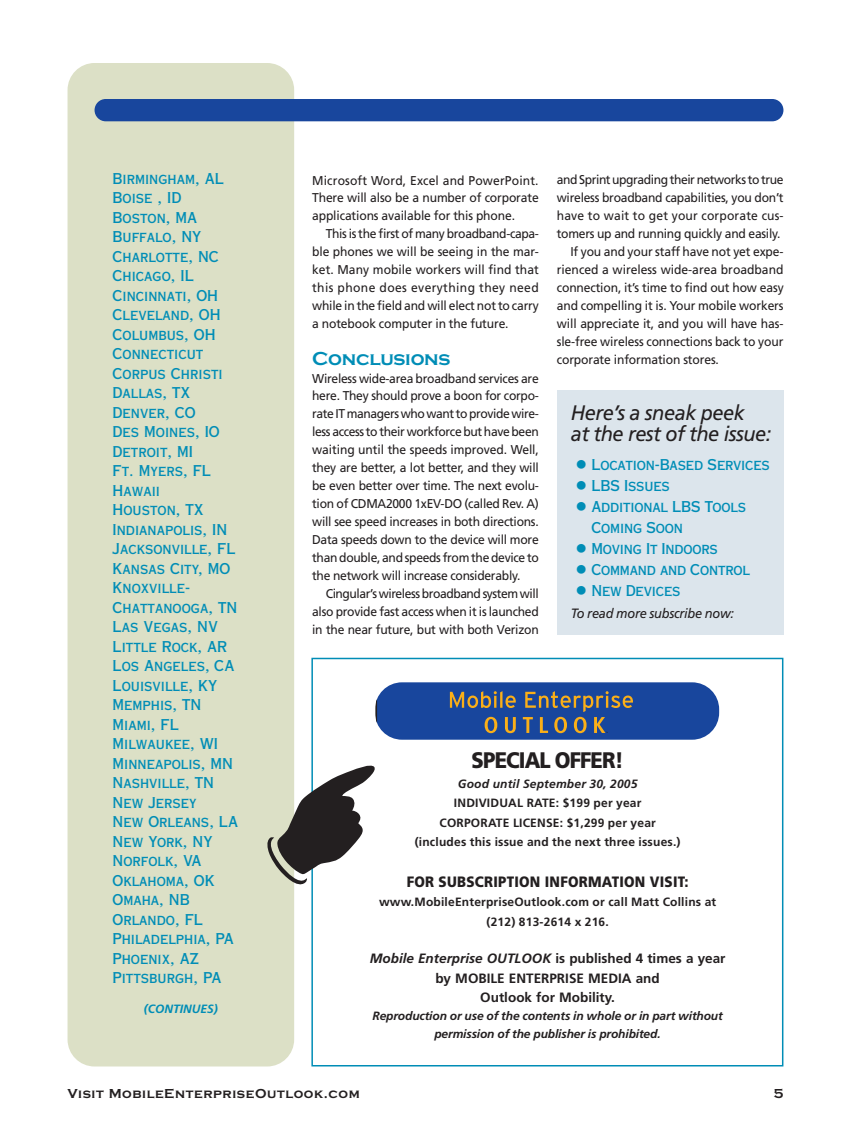
<style>
.page{position:relative;width:851px;height:1134px;background:#fff}
.page>*{position:absolute;margin:0;border:0;box-sizing:border-box;transform-origin:0 0}
.t1{font:900 22.5px "Frutiger";letter-spacing:-.045em;color:#231f20;scale:.9 1}
.t2{font:italic 21px/21px "Frutiger";letter-spacing:-.02em;color:#231f20;scale:.95 1}
.t3{font:700 19.5px "Copperplate Gothic";letter-spacing:-.015em;color:#008db6}
.t4{font:15px/19.5px "Copperplate Thirty AB";color:#008db6}
.t5{font:900 15px "Frutiger";letter-spacing:.02em;color:#231f20;scale:.9 1}
.t6{font:700 13.5px/19.5px "Frutiger";color:#231f20;text-align:center}
.t7{font:700 13.5px "Copperplate Gothic";letter-spacing:.045em;color:#231f20}
.t8{font:italic 13.5px "Frutiger";letter-spacing:-.02em;color:#231f20;scale:.95 1}
.t9{font:12.75px/18px "Frutiger";letter-spacing:-.01em;color:#231f20;text-align:justify;scale:.95 1}
.t10{font:12.75px "Frutiger";letter-spacing:-.035em;color:#231f20;scale:.95 1}
.t11{font:12.75px "Frutiger";letter-spacing:.01em;color:#231f20;scale:.95 1}
.t12{font:700 12px/19.5px "Frutiger";letter-spacing:.015em;color:#231f20;text-align:center}
.t13{font:italic 700 12px/18px "Frutiger";letter-spacing:-.01em;color:#231f20;text-align:center}
.t14{font:italic 700 12px "Frutiger";letter-spacing:.015em;color:#231f20}
.t15{font:italic 700 12px "Frutiger";color:#008db6}
.s1{font-family:"Copperplate Gothic";font-weight:700;font-size:31.5px}
.s2{font-style:italic}
</style>
<div class="page">
<div style="left:556px;top:390px;width:227px;height:244px;background:#dce5ec"></div>
<div style="left:68px;top:63px;width:226px;height:1003px;background:#dce0c6;border-radius:27px"></div>
<div style="left:94px;top:99px;width:689px;height:22px;background:#18469d;border-radius:11px"></div>
<div style="left:311px;top:658px;width:472px;height:409px;border:2px solid #008db6"></div>
<svg style="left:376px;top:682px;width:343px;height:58px;background:#335595"></svg>
<svg style="left:311px;top:751px;width:3px;height:142px"></svg>
<p class="t4" style="left:112px;top:170px;width:127px">Birmingham, AL<br>Boise , ID<br>Boston, MA<br>Buffalo, NY<br>Charlotte, NC<br>Chicago, IL<br>Cincinnati, OH<br>Cleveland, OH<br>Columbus, OH<br>Connecticut<br>Corpus Christi<br>Dallas, TX<br>Denver, CO<br>Des Moines, IO<br>Detroit, MI<br>Ft. Myers, FL<br>Hawaii<br>Houston, TX<br>Indianapolis, IN<br>Jacksonville, FL<br>Kansas City, MO<br>Knoxville-<br>Chattanooga, TN<br>Las Vegas, NV<br>Little Rock, AR<br>Los Angeles, CA<br>Louisville, KY<br>Memphis, TN<br>Miami, FL<br>Milwaukee, WI<br>Minneapolis, MN<br>Nashville, TN<br>New Jersey<br>New Orleans, LA<br>New York, NY<br>Norfolk, VA<br>Oklahoma, OK<br>Omaha, NB<br>Orlando, FL<br>Philadelphia, PA<br>Phoenix, AZ<br>Pittsburgh, PA</p>
<p class="t15" style="left:144px;top:1004px;width:75px">(CONTINUES)</p>
<p class="t9" style="left:312px;top:172px;width:240px">Microsoft Word, Excel and PowerPoint.<br>There will also be a number of corporate applications available for this phone.</p>
<p class="t9" style="left:312px;top:226px;width:240px;text-indent:13px">This is the first of many broadband-capa&shy;ble phones we will be seeing in the mar&shy;ket. Many mobile workers will find that this phone does everything they need while in the field and will elect not to carry a notebook computer in the future.</p>
<h3 class="t3" style="left:312px;top:346px;width:140px">Conclusions</h3>
<p class="t9" style="left:312px;top:370px;width:240px">Wireless wide-area broadband services are here. They should prove a boon for corpo&shy;rate IT managers who want to provide wire&shy;less access to their workforce but have been waiting until the speeds improved. Well, they are better, a lot better, and they will be even better over time. The next evolu&shy;tion of CDMA2000 1xEV-DO (called Rev. A) will see speed increases in both directions.<br>Data speeds down to the device will more than double, and speeds from the device to the network will increase considerably.</p>
<p class="t9" style="left:312px;top:586px;width:240px;text-indent:13px">Cingular’s wireless broadband system will also provide fast access when it is launched in the near future, but with both Verizon</p>
<p class="t10" style="left:556px;top:175px;width:240px">and Sprint upgrading their networks to true</p>
<p class="t9" style="left:556px;top:190px;width:240px">wireless broadband capabilities, you don’t</p>
<p class="t11" style="left:556px;top:211px;width:240px">have to wait to get your corporate cus-</p>
<p class="t9" style="left:556px;top:226px;width:237px">tomers up and running quickly and easily.</p>
<p class="t9" style="left:570px;top:244px;width:226px">If you and your staff have not yet expe-</p>
<p class="t9" style="left:556px;top:262px;width:240px">rienced a wireless wide-area broadband</p>
<p class="t9" style="left:556px;top:280px;width:240px">connection, it’s time to find out how easy</p>
<p class="t9" style="left:556px;top:298px;width:240px">and compelling it is. Your mobile workers</p>
<p class="t9" style="left:556px;top:316px;width:240px">will appreciate it, and you will have has-</p>
<p class="t9" style="left:556px;top:334px;width:240px">sle-free wireless connections back to your</p>
<p class="t9" style="left:556px;top:352px;width:172px">corporate information stores.</p>
<h2 class="t2" style="left:570px;top:404px;width:213px">Here’s a sneak peek<br>at the rest of the issue:</h2>
<p class="t4" style="left:570px;top:456px;width:201px"><span class="s1">•</span>Location-Based Services</p>
<p class="t4" style="left:570px;top:477px;width:101px"><span class="s1">•</span>LBS Issues</p>
<p class="t4" style="left:591px;top:497px;width:156px;line-height:21px;text-indent:-21px"><span class="s1">•</span>Additional LBS Tools<br>Coming Soon</p>
<p class="t4" style="left:570px;top:540px;width:149px"><span class="s1">•</span>Moving It Indoors</p>
<p class="t4" style="left:570px;top:561px;width:181px"><span class="s1">•</span>Command and Control</p>
<p class="t4" style="left:570px;top:582px;width:111px"><span class="s1">•</span>New Devices</p>
<p class="t8" style="left:570px;top:608px;width:173px">To read more subscribe now:</p>
<h1 class="t1" style="left:471px;top:752px;width:170px">SPECIAL OFFER!</h1>
<p class="t14" style="left:458px;top:779px;width:181px">Good until September 30, 2005</p>
<p class="t12" style="left:414px;top:794px;width:267px">INDIVIDUAL RATE: $199 per year<br>CORPORATE LICENSE: $1,299 per year (includes this issue and the next three issues.)</p>
<p class="t5" style="left:407px;top:876px;width:314px">FOR SUBSCRIPTION INFORMATION VISIT:</p>
<p class="t12" style="left:379px;top:893px;width:339px">www.MobileEnterpriseOutlook.com or call Matt Collins at (212) 813-2614 x 216.</p>
<p class="t6" style="left:370px;top:950px;width:357px"><span class="s2">Mobile Enterprise OUTLOOK</span> is published 4 times a year by MOBILE ENTERPRISE MEDIA and<br>Outlook for Mobility.</p>
<p class="t13" style="left:372px;top:1008px;width:352px">Reproduction or use of the contents in whole or in part without permission of the publisher is prohibited.</p>
<p class="t7" style="left:68px;top:1086px;width:294px">Visit MobileEnterpriseOutlook.com</p>
<p class="t7" style="left:773px;top:1086px;width:11px">5</p>
</div>
